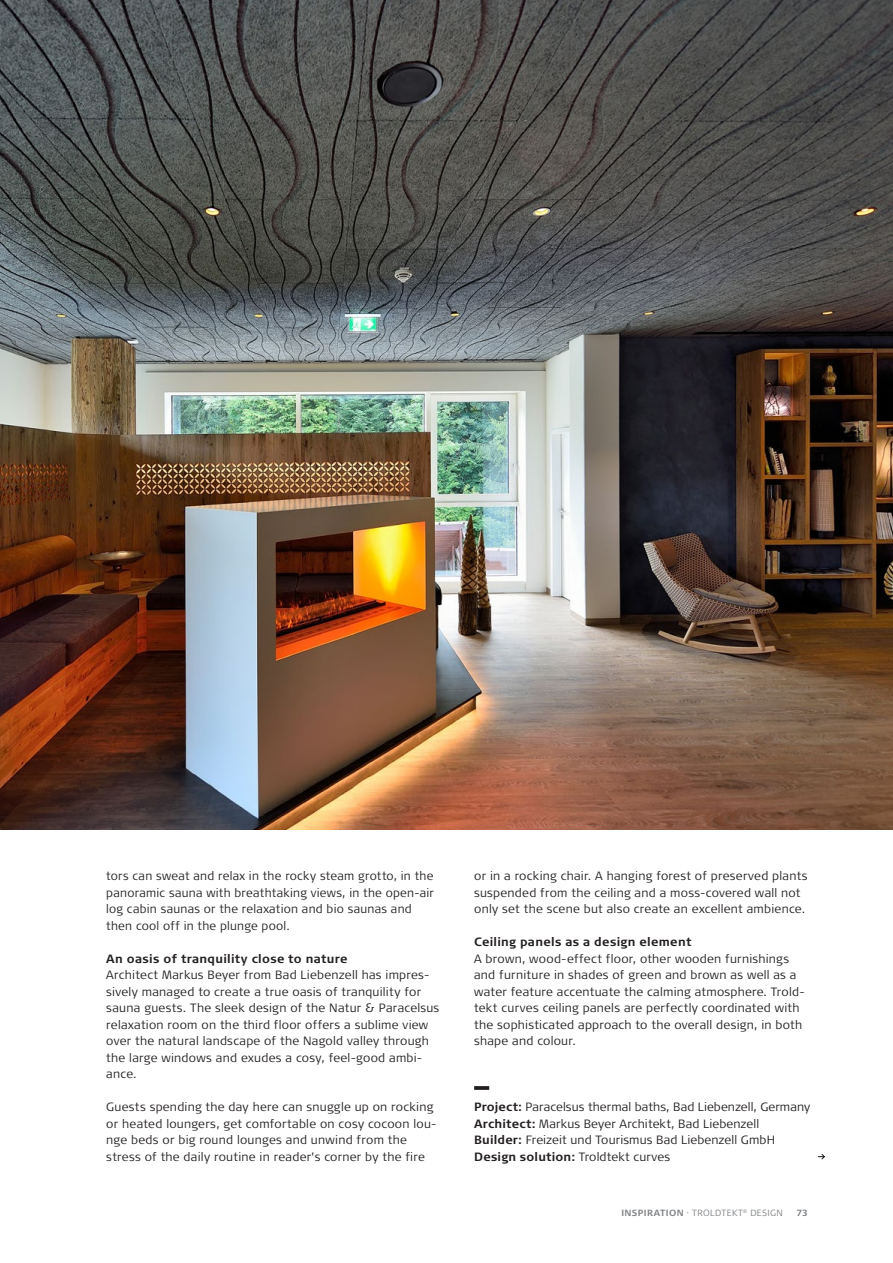
<style>
.page{position:relative;width:893px;height:1263px;background:#fff}
.page>*{position:absolute;margin:0;border:0;box-sizing:border-box;transform-origin:0 0}
.Brødtext{font:300 12px/16.5px "Signa Pro";letter-spacing:.02em;color:#231f20}
.Info_white{font:300 12px "Signa Pro";letter-spacing:.01em;color:#231f20}
.Brødtext-2{font:700 12px "Signa Pro";letter-spacing:.025em;color:#231f20}
.Info_white-2{font:700 12px "Signa Pro";letter-spacing:.015em;color:#231f20}
.t1{font:300 9px "Signa Pro";letter-spacing:.04em;color:#808285}
.t2{font:700 9px "Signa Pro";color:#808285}
.s1{font-weight:700}
.s2{font-weight:300}
</style>
<div class="page">
<svg style="left:474px;top:1086px;width:15px;height:4px"></svg>
<img style="left:0;top:0;width:893px;height:829px">
<svg style="left:818px;top:1154px;width:7px;height:5px"></svg>
<p class="Brødtext" style="left:106px;top:867px;width:329px">tors can sweat and relax in the rocky steam grotto, in the panoramic sauna with breathtaking views, in the open-air log cabin saunas or the relaxation and bio saunas and then cool off in the plunge pool.</p>
<p class="Brødtext-2" style="left:106px;top:950px;width:243px">An oasis of tranquility close to nature</p>
<p class="Brødtext" style="left:106px;top:966px;width:335px">Architect Markus Beyer from Bad Liebenzell has impres&shy;sively managed to create a true oasis of tranquility for sauna guests. The sleek design of the Natur &amp; Paracelsus relaxation room on the third floor offers a sublime view over the natural landscape of the Nagold valley through the large windows and exudes a cosy, feel-good ambi&shy;ance.</p>
<p class="Brødtext" style="left:106px;top:1098px;width:332px">Guests spending the day here can snuggle up on rocking or heated loungers, get comfortable on cosy cocoon lou&shy;nge beds or big round lounges and unwind from the stress of the daily routine in reader’s corner by the fire</p>
<p class="Brødtext" style="left:474px;top:867px;width:335px">or in a rocking chair. A hanging forest of preserved plants suspended from the ceiling and a moss-covered wall not only set the scene but also create an excellent ambience.</p>
<p class="Brødtext-2" style="left:474px;top:934px;width:219px">Ceiling panels as a design element</p>
<p class="Brødtext" style="left:474px;top:950px;width:332px">A brown, wood-effect floor, other wooden furnishings and furniture in shades of green and brown as well as a water feature accentuate the calming atmosphere. Trold&shy;tekt curves ceiling panels are perfectly coordinated with the sophisticated approach to the overall design, in both shape and colour.</p>
<p class="Info_white" style="left:474px;top:1099px;width:338px"><span class="s1">Project:</span> Paracelsus thermal baths, Bad Liebenzell, Germany</p>
<p class="Info_white" style="left:474px;top:1115px;width:287px"><span class="s1">Architect:</span> Markus Beyer Architekt, Bad Liebenzell</p>
<p class="Info_white" style="left:474px;top:1132px;width:302px"><span class="s1">Builder:</span> Freizeit und Tourismus Bad Liebenzell GmbH</p>
<p class="Info_white-2" style="left:474px;top:1148px;width:198px">Design solution: <span class="s2">Troldtekt curves</span></p>
<p class="t1" style="left:621px;top:1206px;width:163px"><span class="s1">INSPIRATION</span> · TROLDTEKT<sup>®</sup> DESIGN</p>
<p class="t2" style="left:796px;top:1206px;width:13px">73</p>
</div>
